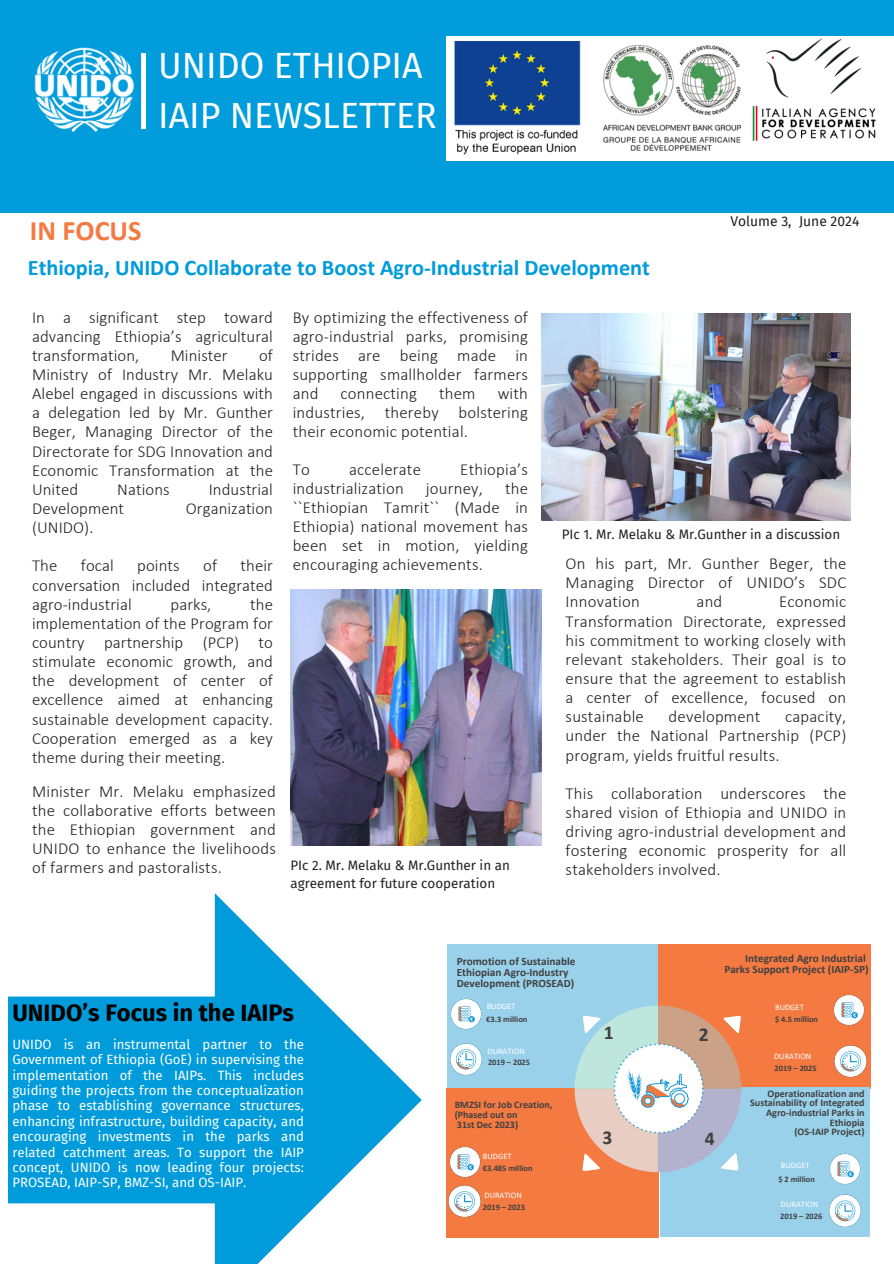
<style>
.page{position:relative;width:894px;height:1264px;background:#fff}
.page>*{position:absolute;margin:0;border:0;box-sizing:border-box;transform-origin:0 0}
.t1{font:35.7px/49.5px "Fira Sans";color:#fff}
.t2{font:700 28.35px "Calibri";color:#f47a42}
.t3{font:700 23.7px "Fira Sans";color:#000}
.t4{font:700 22.35px "Calibri";color:#009bdb}
.t5{font:700 19.65px "Calibri";color:#404040}
.t6{font:300 16.8px/19.2px "Calibri";letter-spacing:.01em;color:#231f20;text-align:justify}
.t7{font:13.8px "Fira Sans";color:#231f20}
.t8{font:13.35px/17.9px "Fira Sans";color:#231f20}
.t9{font:13.2px/15.5px "Fira Sans";color:#fff;text-align:justify}
.t10{font:700 11.25px/11.1px "Calibri";color:#404040}
.t11{font:700 10.2px/9.6px "Calibri";color:#404040;text-align:right}
.t12{font:700 10.05px "Calibri";color:#404040}
.t13{font:700 8.4px "Calibri";color:#404040}
.t14{font:8.4px "Calibri";color:#fff}
</style>
<div class="page">
<div style="left:0;top:0;width:893px;height:212px;background:#009cdc"></div>
<img style="left:34px;top:47px;width:99px;height:86px">
<hr style="left:141px;top:53px;width:4px;height:76px;background:#fff">
<div style="left:446px;top:36px;width:447px;height:124px;background:#fff"></div>
<img style="left:752px;top:38px;width:124px;height:103px">
<img style="left:603px;top:45px;width:137px;height:106px">
<img style="left:541px;top:313px;width:309px;height:207px">
<img style="left:290px;top:589px;width:251px;height:256px">
<svg style="left:8px;top:893px;width:413px;height:370px;fill:#009bdb"></svg>
<hr style="left:12px;top:1032px;width:41px;height:1px;background:#009cdd">
<div style="left:446px;top:944px;width:213px;height:144px;background:#99d1eb"></div>
<div style="left:657px;top:944px;width:213px;height:144px;background:#f47a42"></div>
<div style="left:660px;top:1087px;width:209px;height:149px;background:#99d1eb"></div>
<div style="left:446px;top:1088px;width:213px;height:149px;background:#f47a42"></div>
<svg style="left:574px;top:1005px;width:167px;height:167px"></svg>
<img style="left:591px;top:1021px;width:134px;height:134px">
<img style="left:446px;top:1036px;width:36px;height:46px">
<img style="left:446px;top:991px;width:36px;height:45px">
<img style="left:834px;top:1037px;width:37px;height:47px">
<img style="left:833px;top:987px;width:38px;height:45px">
<img style="left:449px;top:1146px;width:32px;height:30px">
<img style="left:448px;top:1176px;width:33px;height:42px">
<img style="left:829px;top:1153px;width:32px;height:32px">
<img style="left:829px;top:1194px;width:32px;height:33px">
<img style="left:454px;top:42px;width:127px;height:112px">
<h6 class="t1" style="left:158px;top:42px;width:280px">UNIDO ETHIOPIA<br>IAIP NEWSLETTER</h6>
<p class="t2" style="left:30px;top:218px;width:113px">IN FOCUS</p>
<p class="t4" style="left:28px;top:258px;width:623px">Ethiopia, UNIDO Collaborate to Boost Agro-Industrial Development</p>
<h6 class="t7" style="left:730px;top:213px;width:130px">Volume 3, June 2024</h6>
<p class="t6" style="left:32px;top:309px;width:242px">In a significant step toward advancing Ethiopia’s agricultural transformation,</p>
<p class="t6" style="left:32px;top:347px;width:242px;text-indent:227px">of Ministry of Industry Mr. Melaku Alebel engaged in discussions with a delegation led by Mr. Gunther Beger, Managing Director of the Directorate for SDG Innovation and Economic Transformation at the United</p>
<p class="t6" style="left:171px;top:347px;width:58px">Minister</p>
<p class="t6" style="left:117px;top:481px;width:54px">Nations</p>
<p class="t6" style="left:209px;top:481px;width:66px">Industrial</p>
<p class="t6" style="left:32px;top:500px;width:93px">Development</p>
<p class="t6" style="left:186px;top:500px;width:89px">Organization</p>
<p class="t6" style="left:32px;top:519px;width:63px">(UNIDO).</p>
<p class="t6" style="left:32px;top:557px;width:27px">The</p>
<p class="t6" style="left:81px;top:557px;width:34px">focal</p>
<p class="t6" style="left:137px;top:557px;width:44px">points</p>
<p class="t6" style="left:203px;top:557px;width:15px">of</p>
<p class="t6" style="left:32px;top:557px;width:242px;text-indent:208px">their conversation included integrated agro-industrial</p>
<p class="t6" style="left:32px;top:596px;width:242px;text-indent:218px">the implementation of the Program for country partnership (PCP) to stimulate economic growth, and the development of center of excellence aimed at enhancing sustainable development capacity.<br>Cooperation emerged as a key theme during their meeting.</p>
<p class="t6" style="left:170px;top:596px;width:42px">parks,</p>
<p class="t6" style="left:32px;top:783px;width:245px">Minister Mr. Melaku emphasized the collaborative efforts between the Ethiopian government and UNIDO to enhance the livelihoods of farmers and pastoralists.</p>
<p class="t6" style="left:292px;top:309px;width:237px">By optimizing the effectiveness of agro-industrial parks, promising strides are being made in supporting smallholder farmers and</p>
<p class="t6" style="left:292px;top:385px;width:237px;text-indent:205px">with industries, thereby bolstering their economic potential.</p>
<p class="t6" style="left:340px;top:385px;width:78px">connecting</p>
<p class="t6" style="left:439px;top:385px;width:38px">them</p>
<p class="t6" style="left:292px;top:461px;width:19px">To</p>
<p class="t6" style="left:349px;top:461px;width:73px">accelerate</p>
<p class="t6" style="left:460px;top:461px;width:69px">Ethiopia’s</p>
<p class="t6" style="left:292px;top:480px;width:113px">industrialization</p>
<p class="t6" style="left:426px;top:480px;width:59px">journey,</p>
<p class="t6" style="left:292px;top:480px;width:237px;text-indent:212px">the ``Ethiopian Tamrit`` (Made in Ethiopia) national movement has been set in motion, yielding encouraging achievements.</p>
<p class="t8" style="left:290px;top:856px;width:221px">PIc 2. Mr. Melaku &amp; Mr.Gunther in an agreement for future cooperation</p>
<p class="t8" style="left:561px;top:525px;width:280px">PIc 1. Mr. Melaku &amp; Mr.Gunther in a discussion</p>
<p class="t6" style="left:565px;top:555px;width:282px">On his part, Mr. Gunther Beger, the Managing Director of UNIDO’s SDC Innovation</p>
<p class="t6" style="left:696px;top:593px;width:27px">and</p>
<p class="t6" style="left:565px;top:593px;width:282px;text-indent:213px">Economic Transformation Directorate, expressed his commitment to working closely with relevant stakeholders. Their goal is to ensure that the agreement to establish a center of excellence, focused on sustainable</p>
<p class="t6" style="left:668px;top:708px;width:93px">development</p>
<p class="t6" style="left:565px;top:708px;width:282px;text-indent:219px">capacity, under the National Partnership (PCP) program, yields fruitful results.</p>
<p class="t6" style="left:565px;top:785px;width:282px">This collaboration underscores the shared vision of Ethiopia and UNIDO in driving agro-industrial development and fostering economic prosperity for all stakeholders involved.</p>
<p class="t10" style="left:456px;top:956px;width:120px">Promotion of Sustainable<br>Ethiopian Agro-Industry</p>
<p class="t10" style="left:456px;top:978px;width:119px">Development (PROSEAD)</p>
<p class="t10" style="left:724px;top:953px;width:145px;text-align:right">Integrated Agro Industrial<br>Parks Support Project (IAIP-SP)</p>
<h3 class="t3" style="left:12px;top:998px;width:283px">UNIDO’s Focus in the IAIPs</h3>
<h5 class="t9" style="left:12px;top:1036px;width:293px">UNIDO is an instrumental partner to the Government of Ethiopia (GoE) in supervising the implementation of the IAIPs. This includes guiding the projects from the conceptualization phase to establishing governance structures, enhancing infrastructure, building capacity, and encouraging investments in the parks and related catchment areas. To support the IAIP concept, UNIDO is now leading four projects:<br>PROSEAD, IAIP-SP, BMZ-SI, and OS-IAIP.</h5>
<p class="t14" style="left:486px;top:1002px;width:30px">BUDGET</p>
<p class="t14" style="left:487px;top:1047px;width:39px">DURATION</p>
<h2 class="t13" style="left:486px;top:1015px;width:43px">€3.3 million</h2>
<h4 class="t13" style="left:488px;top:1058px;width:44px">2019 – 2025</h4>
<p class="t12" style="left:454px;top:1100px;width:99px">BMZSI for Job Creation,</p>
<h6 class="t12" style="left:454px;top:1110px;width:64px">(Phased out on</h6>
<p class="t12" style="left:457px;top:1120px;width:63px">31st Dec 2023)</p>
<p class="t13" style="left:482px;top:1164px;width:51px">€3.485 million</p>
<p class="t14" style="left:482px;top:1152px;width:30px">BUDGET</p>
<p class="t14" style="left:484px;top:1191px;width:39px">DURATION</p>
<p class="t13" style="left:482px;top:1203px;width:44px">2019 – 2023</p>
<p class="t5" style="left:603px;top:1024px;width:11px">1</p>
<p class="t5" style="left:698px;top:1026px;width:11px">2</p>
<h3 class="t5" style="left:703px;top:1032px;width:11px">2</h3>
<p class="t5" style="left:602px;top:1128px;width:11px">3</p>
<p class="t5" style="left:704px;top:1129px;width:11px">4</p>
<p class="t14" style="left:774px;top:1003px;width:30px">BUDGET</p>
<p class="t13" style="left:774px;top:1016px;width:45px">$ 4.5 million</p>
<p class="t14" style="left:773px;top:1052px;width:39px">DURATION</p>
<p class="t13" style="left:774px;top:1065px;width:44px">2019 – 2025</p>
<p class="t11" style="left:749px;top:1089px;width:116px">Operationalization and<br>Sustainability of Integrated<br>Agro-industrial Parks in<br>Ethiopia<br>(OS-IAIP Project)</p>
<h4 class="t14" style="left:780px;top:1162px;width:30px">BUDGET</h4>
<p class="t13" style="left:778px;top:1175px;width:38px">$ 2 million</p>
<p class="t14" style="left:780px;top:1200px;width:39px">DURATION</p>
<p class="t13" style="left:780px;top:1213px;width:44px">2019 – 2026</p>
</div>
